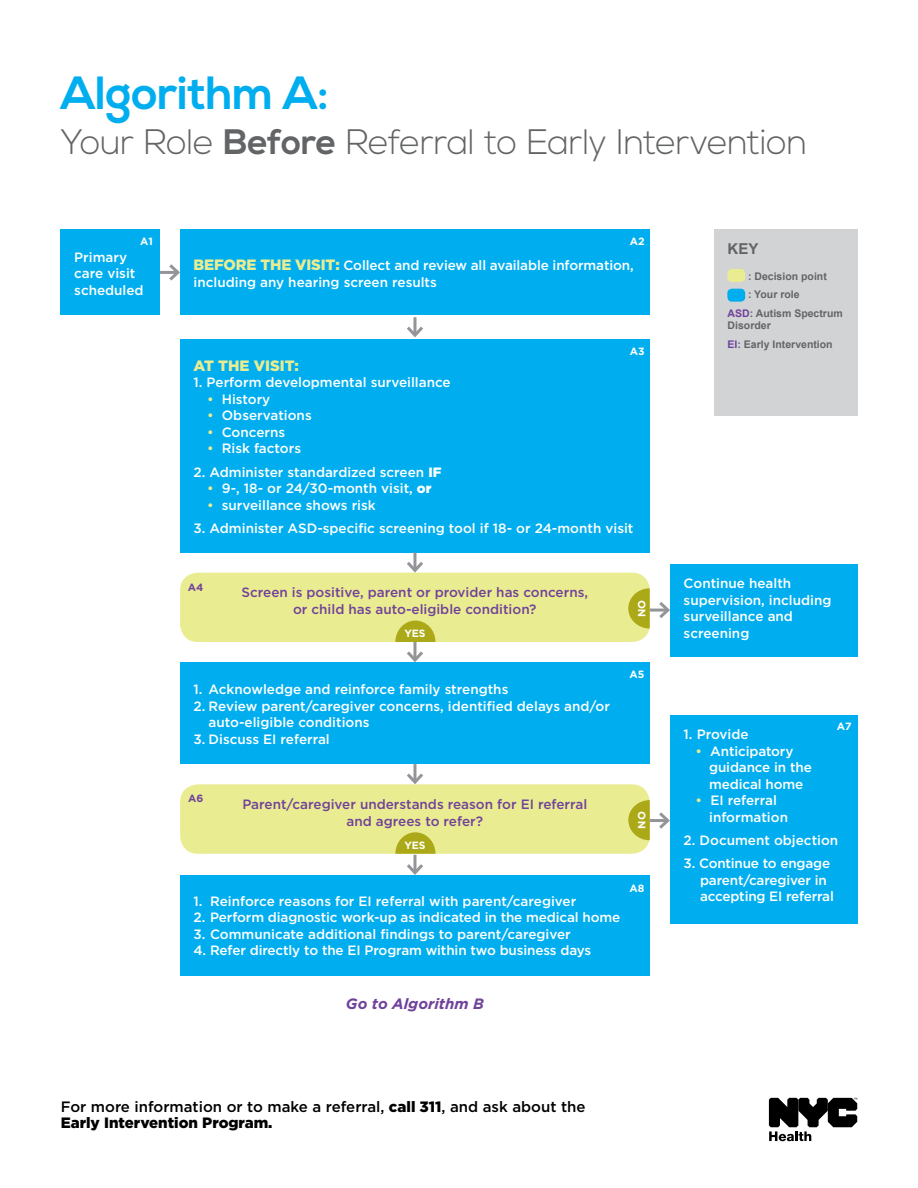
<style>
.page{position:relative;width:918px;height:1188px;background:#fff}
.page>*{position:absolute;margin:0;border:0;box-sizing:border-box;transform-origin:0 0}
.t1{font:700 46.5px "Nexa";letter-spacing:-.005em;color:#00aeef}
.t2{font:300 35.4px "Nexa";letter-spacing:-.015em;color:#636466}
.t3{font:500 15px/16.5px "Gotham HTF";color:#000}
.t4{font:italic 700 15px "Gotham HTF";color:#70429a}
.t5{font:900 15px "Gotham HTF";color:#eaec91}
.t6{font:700 15px "Arial";color:#636466}
.t7{font:500 13.5px/16.5px "Gotham HTF";color:#fff}
.t8{font:500 13.5px/16.5px "Gotham HTF";color:#70429a;text-align:center}
.t9{font:700 10.5px/18.8px "Arial";color:#636466}
.t10{font:700 10.5px "Gotham HTF";color:#fff}
.t11{font:700 10.5px "Gotham HTF";color:#70429a}
.s1{font-weight:700}
.s2{font-weight:900;font-size:15px;color:#eaec91}
.s3{color:#eaec91}
.s4{font-weight:900}
.s5{color:#70429a}
</style>
<div class="page">
<div style="left:180px;top:573px;width:470px;height:69px;background:#eaec91;border-radius:18px"></div>
<div style="left:180px;top:784px;width:470px;height:70px;background:#eaec91;border-radius:18px"></div>
<svg style="left:395px;top:621px;width:41px;height:21px"></svg>
<svg style="left:395px;top:832px;width:41px;height:22px"></svg>
<svg style="left:628px;top:588px;width:22px;height:41px"></svg>
<svg style="left:769px;top:1098px;width:88px;height:43px"></svg>
<div style="left:670px;top:564px;width:187px;height:92px;background:#00aeef"></div>
<div style="left:180px;top:230px;width:470px;height:85px;background:#00aeef"></div>
<div style="left:180px;top:339px;width:470px;height:213px;background:#00aeef"></div>
<div style="left:180px;top:662px;width:470px;height:102px;background:#00aeef"></div>
<div style="left:180px;top:875px;width:470px;height:100px;background:#00aeef"></div>
<div style="left:61px;top:230px;width:99px;height:85px;background:#00aeef"></div>
<div style="left:670px;top:715px;width:187px;height:208px;background:#00aeef"></div>
<svg style="left:628px;top:800px;width:22px;height:40px"></svg>
<hr style="left:160px;top:271px;width:18px;height:3px;background:#939598">
<svg style="left:169px;top:264px;width:11px;height:17px"></svg>
<hr style="left:650px;top:609px;width:18px;height:3px;background:#939598">
<svg style="left:656px;top:602px;width:14px;height:16px"></svg>
<hr style="left:650px;top:819px;width:18px;height:3px;background:#939598">
<svg style="left:659px;top:812px;width:11px;height:17px"></svg>
<hr style="left:413px;top:317px;width:3px;height:18px;background:#939598">
<svg style="left:407px;top:323px;width:16px;height:15px"></svg>
<hr style="left:413px;top:552px;width:3px;height:18px;background:#939598">
<svg style="left:404px;top:559px;width:22px;height:14px"></svg>
<hr style="left:413px;top:764px;width:3px;height:18px;background:#939598">
<svg style="left:404px;top:770px;width:22px;height:15px"></svg>
<hr style="left:413px;top:642px;width:3px;height:18px;background:#939598">
<svg style="left:407px;top:648px;width:16px;height:14px"></svg>
<hr style="left:413px;top:855px;width:3px;height:18px;background:#939598">
<svg style="left:407px;top:861px;width:16px;height:14px"></svg>
<div style="left:714px;top:230px;width:143px;height:186px;background:#d1d3d4"></div>
<div style="left:727px;top:269px;width:18px;height:13px;background:#eaec91;border-radius:5px"></div>
<div style="left:727px;top:289px;width:18px;height:13px;background:#00aeef;border-radius:5px"></div>
<h1 class="t1" style="left:61px;top:67px;width:269px">Algorithm A:</h1>
<h2 class="t2" style="left:61px;top:122px;width:748px">Your Role <span class="s1">Before</span> Referral to Early Intervention</h2>
<p class="t10" style="left:140px;top:235px;width:14px">A1</p>
<p class="t10" style="left:630px;top:235px;width:16px">A2</p>
<p class="t7" style="left:74px;top:248px;width:71px">Primary care visit scheduled</p>
<p class="t7" style="left:194px;top:257px;width:442px"><span class="s2">BEFORE THE VISIT:</span> Collect and review all available information, including any hearing screen results</p>
<p class="t10" style="left:630px;top:345px;width:16px">A3</p>
<p class="t5" style="left:194px;top:357px;width:107px">AT THE VISIT:</p>
<p class="t7" style="left:194px;top:374px;width:259px">1. Perform developmental surveillance</p>
<p class="t7" style="left:207px;top:390px;width:65px"><span class="s3">•</span> History</p>
<p class="t7" style="left:207px;top:407px;width:106px"><span class="s3">•</span> Observations</p>
<p class="t7" style="left:207px;top:423px;width:80px"><span class="s3">•</span> Concerns</p>
<p class="t7" style="left:207px;top:440px;width:96px"><span class="s3">•</span> Risk factors</p>
<p class="t7" style="left:194px;top:463px;width:249px">2. Administer standardized screen <span class="s4">IF</span></p>
<p class="t7" style="left:207px;top:480px;width:226px"><span class="s3">•</span> 9-, 18- or 24/30-month visit, <span class="s4">or</span></p>
<p class="t7" style="left:207px;top:496px;width:170px"><span class="s3">•</span> surveillance shows risk</p>
<p class="t7" style="left:194px;top:519px;width:441px">3. Administer ASD-specific screening tool if 18- or 24-month visit</p>
<p class="t11" style="left:188px;top:581px;width:17px">A4</p>
<p class="t8" style="left:242px;top:584px;width:348px">Screen is positive, parent or provider has concerns, or child has auto-eligible condition?</p>
<p class="t10" style="left:404px;top:627px;width:23px">YES</p>
<p class="t7" style="left:194px;top:681px;width:316px">1. Acknowledge and reinforce family strengths</p>
<p class="t7" style="left:209px;top:697px;width:403px;text-indent:-15px">2. Review parent/caregiver concerns, identified delays and/or auto-eligible conditions</p>
<p class="t7" style="left:194px;top:730px;width:138px">3. Discuss EI referral</p>
<p class="t10" style="left:636px;top:617px;width:19px;rotate:-90deg">NO</p>
<p class="t10" style="left:630px;top:668px;width:16px">A5</p>
<p class="t11" style="left:188px;top:793px;width:17px">A6</p>
<p class="t8" style="left:242px;top:796px;width:346px">Parent/caregiver understands reason for EI referral and agrees to refer?</p>
<p class="t10" style="left:404px;top:839px;width:23px">YES</p>
<p class="t10" style="left:636px;top:829px;width:19px;rotate:-90deg">NO</p>
<p class="t7" style="left:194px;top:893px;width:384px">1. Reinforce reasons for EI referral with parent/caregiver</p>
<p class="t7" style="left:194px;top:909px;width:428px">2. Perform diagnostic work-up as indicated in the medical home</p>
<p class="t7" style="left:194px;top:926px;width:379px">3. Communicate additional findings to parent/caregiver</p>
<p class="t7" style="left:194px;top:942px;width:399px">4. Refer directly to the EI Program within two business days</p>
<p class="t10" style="left:630px;top:882px;width:16px">A8</p>
<p class="t4" style="left:346px;top:995px;width:140px">Go to Algorithm B</p>
<p class="t3" style="left:61px;top:1098px;width:526px">For more information or to make a referral, <span class="s4">call 311</span>, and ask about the<br><span class="s4">Early Intervention Program.</span></p>
<p class="t6" style="left:728px;top:239px;width:32px">KEY</p>
<p class="t9" style="left:748px;top:267px;width:80px">: Decision point</p>
<p class="t9" style="left:748px;top:286px;width:53px">: Your role</p>
<p class="t9" style="left:728px;top:304px;width:117px"><span class="s5">ASD</span>: Autism Spectrum</p>
<p class="t9" style="left:728px;top:316px;width:107px">Disorder<br><span class="s5">EI</span>: Early Intervention</p>
<p class="t7" style="left:684px;top:575px;width:149px">Continue health supervision, including surveillance and screening</p>
<p class="t10" style="left:837px;top:721px;width:16px">A7</p>
<p class="t7" style="left:684px;top:726px;width:66px">1. Provide</p>
<p class="t7" style="left:709px;top:743px;width:104px;text-indent:-14px"><span class="s3">•</span> Anticipatory guidance in the medical home</p>
<p class="t7" style="left:709px;top:792px;width:80px;text-indent:-14px"><span class="s3">•</span> EI referral information</p>
<p class="t7" style="left:684px;top:832px;width:156px">2. Document objection</p>
<p class="t7" style="left:700px;top:855px;width:135px;text-indent:-16px">3. Continue to engage parent/caregiver in accepting EI referral</p>
</div>
